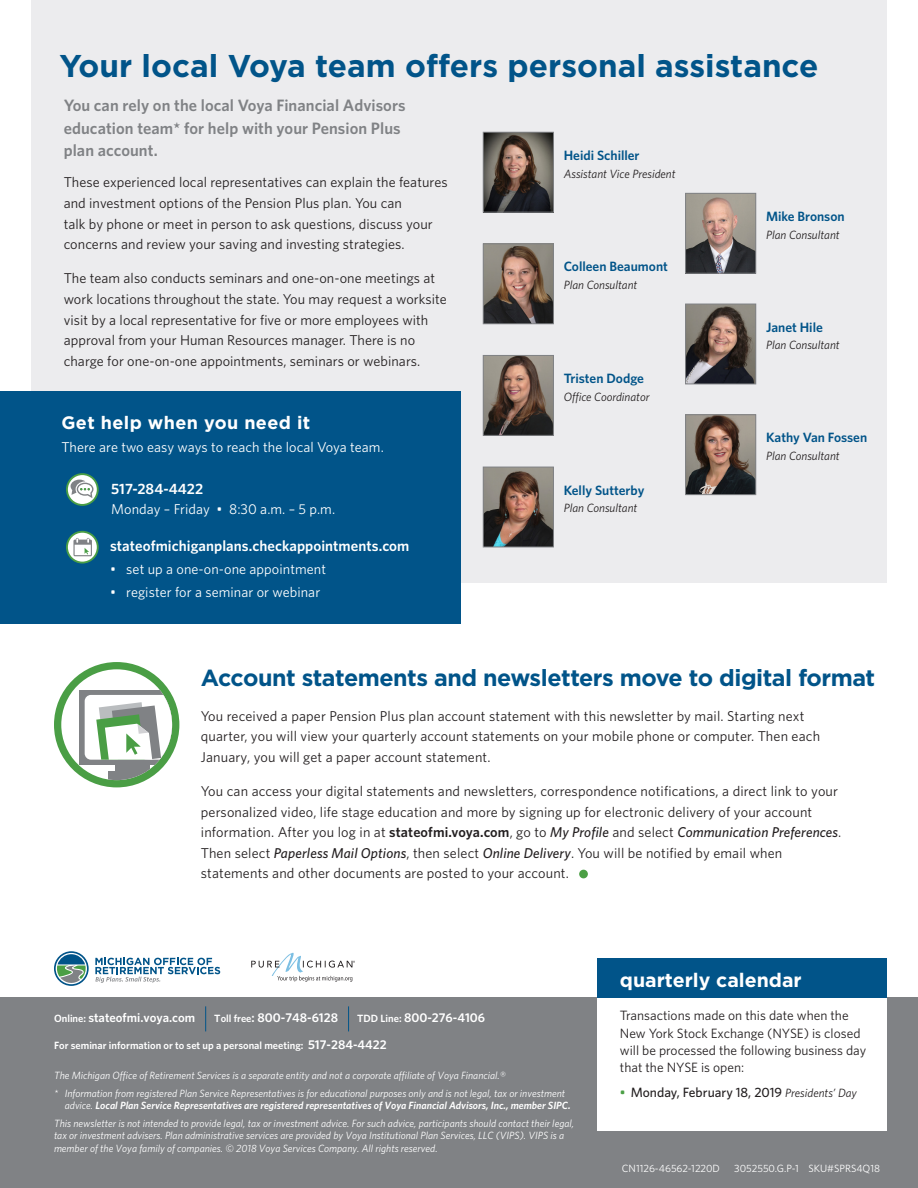
<style>
.page{position:relative;width:918px;height:1188px;background:#fff}
.page>*{position:absolute;margin:0;border:0;box-sizing:border-box;transform-origin:0 0}
.t1{font:700 31.5px "Gotham";color:#015489}
.t2{font:700 23.25px "Gotham";letter-spacing:-.02em;color:#015489}
.t3{font:700 19.5px "Gotham";color:#fff}
.t4{font:700 18px "Gotham";letter-spacing:.02em;color:#fff}
.t5{font:600 16.5px/22.5px "Whitney";letter-spacing:.005em;color:#808285}
.t6{font:600 15px "Whitney";letter-spacing:.005em;color:#fff}
.t7{font:14.25px/20.7px "Whitney";letter-spacing:.005em;color:#231f20}
.t8{font:14.25px "Whitney";letter-spacing:.005em;color:#fff}
.t9{font:13.5px/17.2px "Whitney";color:#231f20}
.t10{font:600 13.5px "Whitney";color:#015489}
.t11{font:500 13.5px "Whitney";color:#231f20}
.t12{font:600 12.75px "Whitney";color:#fff}
.t13{font:italic 12px "Whitney";color:#231f20}
.legal_text{font:italic 10.5px/12.3px "Whitney";color:#fff}
.t14{font:600 10.5px "Whitney";color:#fff}
.t15{font:10.5px "Whitney";color:#fff}
.s1{font-weight:600}
.s2{font-weight:500;font-style:italic}
.s3{font-size:10.5px}
.s4{font-size:12.75px}
.s5{color:#4b9f45}
.s6{font-weight:400;font-style:italic;font-size:12px}
</style>
<div class="page">
<div style="left:31px;top:0;width:856px;height:582px;background:#ececee"></div>
<div style="left:0;top:391px;width:460px;height:232px;background:#015489"></div>
<div style="left:579px;top:870px;width:9px;height:8px;background:#4b9f45;border-radius:50%"></div>
<div style="left:54px;top:662px;width:125px;height:125px;background:#4a9e45;border-radius:50%"></div>
<div style="left:61px;top:669px;width:111px;height:111px;background:#fff;border-radius:50%"></div>
<svg style="left:79px;top:690px;width:93px;height:75px"></svg>
<div style="left:115px;top:752px;width:35px;height:19px;background:#808285"></div>
<svg style="left:108px;top:771px;width:49px;height:9px"></svg>
<svg style="left:85px;top:695px;width:87px;height:65px"></svg>
<img style="left:485px;top:134px;width:67px;height:77px">
<div style="left:483px;top:132px;width:71px;height:81px;border:1px solid #808285"></div>
<img style="left:485px;top:245px;width:67px;height:77px">
<div style="left:483px;top:243px;width:71px;height:81px;border:1px solid #808285"></div>
<img style="left:485px;top:357px;width:67px;height:77px">
<div style="left:483px;top:355px;width:71px;height:81px;border:1px solid #808285"></div>
<img style="left:485px;top:469px;width:67px;height:76px">
<div style="left:483px;top:467px;width:71px;height:80px;border:1px solid #808285"></div>
<img style="left:687px;top:195px;width:67px;height:77px">
<div style="left:685px;top:193px;width:71px;height:81px;border:1px solid #808285"></div>
<img style="left:687px;top:306px;width:67px;height:76px">
<div style="left:685px;top:304px;width:71px;height:80px;border:1px solid #808285"></div>
<img style="left:687px;top:416px;width:67px;height:77px">
<div style="left:685px;top:414px;width:71px;height:81px;border:1px solid #808285"></div>
<svg style="left:66px;top:473px;width:33px;height:33px"></svg>
<svg style="left:68px;top:475px;width:29px;height:29px"></svg>
<svg style="left:71px;top:480px;width:23px;height:18px"></svg>
<svg style="left:66px;top:531px;width:33px;height:33px"></svg>
<svg style="left:68px;top:533px;width:29px;height:29px"></svg>
<svg style="left:73px;top:538px;width:19px;height:18px"></svg>
<svg style="left:251px;top:953px;width:104px;height:29px"></svg>
<svg style="left:54px;top:951px;width:35px;height:35px"></svg>
<svg style="left:95px;top:958px;width:125px;height:25px"></svg>
<div style="left:0;top:998px;width:918px;height:190px;background:#808285"></div>
<div style="left:597px;top:958px;width:290px;height:173px;background:#fff"></div>
<svg style="left:205px;top:1006px;width:1px;height:25px"></svg>
<svg style="left:348px;top:1006px;width:1px;height:25px"></svg>
<div style="left:597px;top:958px;width:290px;height:40px;background:#015489"></div>
<p class="t1" style="left:59px;top:45px;width:761px">Your local Voya team offers personal assistance</p>
<p class="t5" style="left:64px;top:94px;width:343px">You can rely on the local Voya Financial Advisors education team* for help with your Pension Plus plan account.</p>
<p class="t7" style="left:64px;top:172px;width:385px">These experienced local representatives can explain the features and investment options of the Pension Plus plan. You can<br>talk by phone or meet in person to ask questions, discuss your concerns and review your saving and investing strategies.</p>
<p class="t7" style="left:64px;top:268px;width:385px">The team also conducts seminars and one-on-one meetings at work locations throughout the state. You may request a worksite visit by a local representative for five or more employees with approval from your Human Resources manager. There is no charge for one-on-one appointments, seminars or webinars.</p>
<p class="t4" style="left:62px;top:410px;width:250px">Get help when you need it</p>
<p class="t8" style="left:62px;top:437px;width:324px">There are two easy ways to reach the local Voya team.</p>
<p class="t6" style="left:111px;top:478px;width:93px">517-284-4422</p>
<p class="t8" style="left:111px;top:500px;width:225px">Monday – Friday • 8:30 a.m. – 5 p.m.</p>
<p class="t6" style="left:110px;top:536px;width:301px">stateofmichiganplans.checkappointments.com</p>
<p class="t8" style="left:110px;top:560px;width:218px">• set up a one-on-one appointment</p>
<p class="t8" style="left:110px;top:583px;width:212px">• register for a seminar or webinar</p>
<p class="t10" style="left:564px;top:146px;width:77px">Heidi Schiller</p>
<p class="t13" style="left:564px;top:165px;width:113px">Assistant Vice President</p>
<p class="t10" style="left:564px;top:258px;width:106px">Colleen Beaumont</p>
<p class="t13" style="left:564px;top:277px;width:75px">Plan Consultant</p>
<p class="t10" style="left:564px;top:369px;width:82px">Tristen Dodge</p>
<p class="t13" style="left:564px;top:389px;width:87px">Office Coordinator</p>
<p class="t10" style="left:564px;top:481px;width:82px">Kelly Sutterby</p>
<p class="t13" style="left:564px;top:500px;width:75px">Plan Consultant</p>
<p class="t10" style="left:766px;top:207px;width:80px">Mike Bronson</p>
<p class="t13" style="left:766px;top:226px;width:75px">Plan Consultant</p>
<p class="t10" style="left:766px;top:318px;width:58px">Janet Hile</p>
<p class="t13" style="left:766px;top:337px;width:75px">Plan Consultant</p>
<p class="t10" style="left:766px;top:429px;width:103px">Kathy Van Fossen</p>
<p class="t13" style="left:766px;top:448px;width:75px">Plan Consultant</p>
<p class="t2" style="left:201px;top:663px;width:676px">Account statements and newsletters move to digital format</p>
<p class="t7" style="left:201px;top:705px;width:621px">You received a paper Pension Plus plan account statement with this newsletter by mail. Starting next quarter, you will view your quarterly account statements on your mobile phone or computer. Then each<br>January, you will get a paper account statement.</p>
<p class="t7" style="left:201px;top:780px;width:642px">You can access your digital statements and newsletters, correspondence notifications, a direct link to your personalized video, life stage education and more by signing up for electronic delivery of your account information. After you log in at <span class="s1">stateofmi.voya.com</span>, go to <span class="s2">My Profile</span> and select <span class="s2">Communication Preferences</span>.<br>Then select <span class="s2">Paperless Mail Options</span>, then select <span class="s2">Online Delivery</span>. You will be notified by email when statements and other documents are posted to your account.</p>
<p class="t12" style="left:54px;top:1009px;width:143px"><span class="s3">Online:</span> stateofmi.voya.com</p>
<p class="t12" style="left:214px;top:1009px;width:125px"><span class="s3">Toll free</span>: 800-748-6128</p>
<p class="t12" style="left:357px;top:1009px;width:129px"><span class="s3">TDD Line:</span> 800-276-4106</p>
<p class="t14" style="left:54px;top:1039px;width:334px">For seminar information or to set up a personal meeting: <span class="s4">517-284-4422</span></p>
<p class="legal_text" style="left:54px;top:1069px;width:453px">The Michigan Office of Retirement Services is a separate entity and not a corporate affiliate of Voya Financial.®</p>
<p class="legal_text" style="left:65px;top:1087px;width:507px;text-indent:-11px">* Information from registered Plan Service Representatives is for educational purposes only and is not legal, tax or investment advice. <span class="s1">Local Plan Service Representatives are registered representatives of Voya Financial Advisors, Inc., member SIPC.</span></p>
<p class="legal_text" style="left:54px;top:1117px;width:522px">This newsletter is not intended to provide legal, tax or investment advice. For such advice, participants should contact their legal, tax or investment advisers. Plan administrative services are provided by Voya Institutional Plan Services, LLC (VIPS). VIPS is a member of the Voya family of companies. © 2018 Voya Services Company. All rights reserved.</p>
<p class="t3" style="left:620px;top:967px;width:183px">quarterly calendar</p>
<p class="t9" style="left:620px;top:1007px;width:248px">Transactions made on this date when the New York Stock Exchange (NYSE) is closed will be processed the following business day that the NYSE is open:</p>
<p class="t11" style="left:620px;top:1084px;width:238px"><span class="s5">•</span> Monday, February 18, 2019 <span class="s6">Presidents’ Day</span></p>
<p class="t15" style="left:622px;top:1161px;width:100px">CN1126-46562-1220D</p>
<p class="t15" style="left:734px;top:1161px;width:147px">3052550.G.P-1 SKU#SPRS4Q18</p>
</div>
